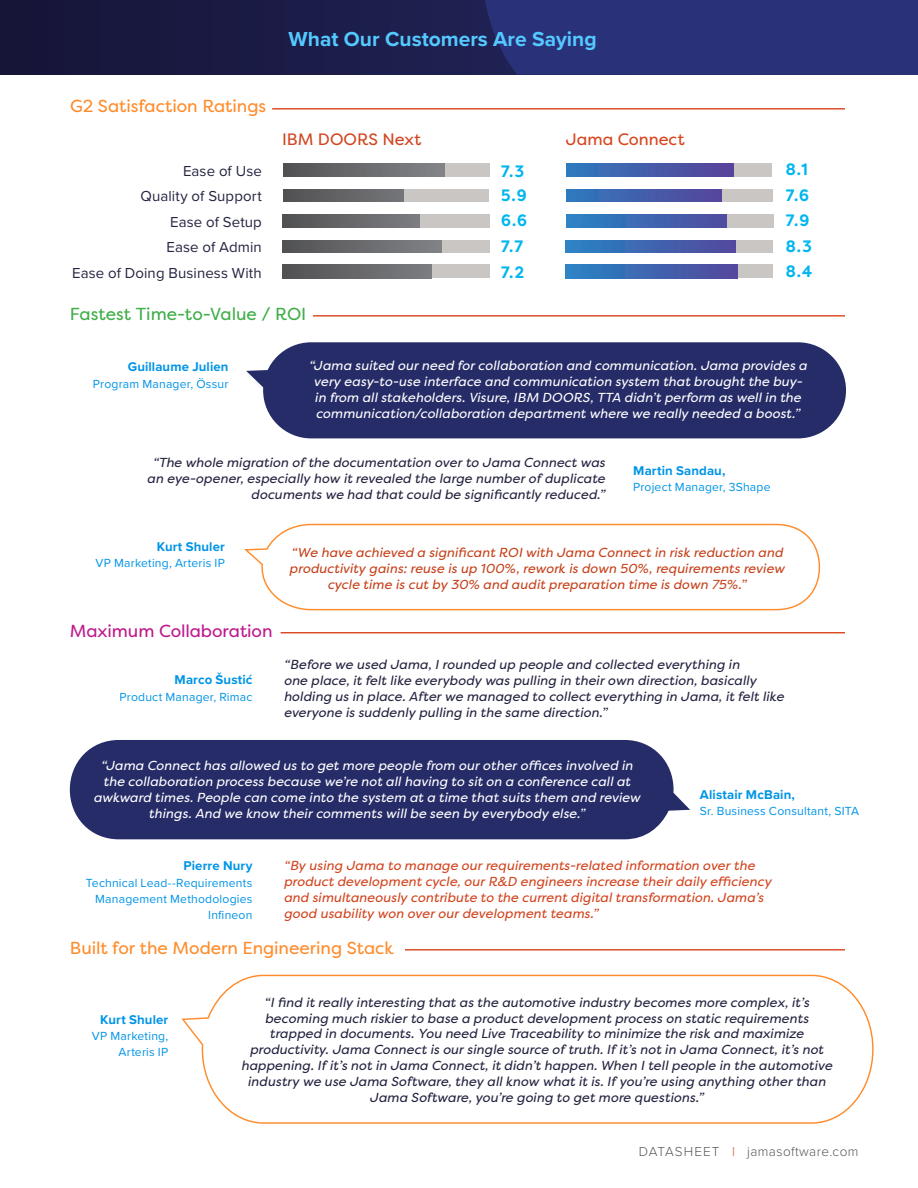
<style>
.page{position:relative;width:918px;height:1188px;background:#fff}
.page>*{position:absolute;margin:0;border:0;box-sizing:border-box;transform-origin:0 0}
.Bullets_Summary_Page{font:700 21px "Proxima Nova";color:#54c9ff}
.Header_NEW{font:17.4px "Filson Pro";letter-spacing:-.005em;color:#ff8c2b}
.Header_NEW-2{font:17.4px "Filson Pro";color:#40ae49}
.Header_NEW-3{font:17.4px "Filson Pro";letter-spacing:-.005em;color:#be1a8d}
.Header_NEW-4{font:700 16.5px "Filson Pro";color:#00b6ef;scale:.92 1}
.Header_NEW-5{font:16.5px "Filson Pro";color:#d24520}
.Header_NEW-6{font:16.5px "Filson Pro";color:#d8441c}
.Header_NEW-7{font:15px "Proxima Nova";letter-spacing:.005em;color:#242441}
.Bullets_Summary_Page-2{font:300 13.5px "Proxima Nova";letter-spacing:.03em;color:#54575a}
.Header_NEW-8{font:700 13.2px "Proxima Nova";letter-spacing:.01em;color:#0094e6}
.Header_NEW-9{font:italic 13.05px/15.9px "Filson Pro";letter-spacing:.01em;color:#242441;text-align:center}
.Header_NEW-10{font:italic 13.05px/15.9px "Filson Pro";letter-spacing:.01em;color:#fff;text-align:center}
.Header_NEW-11{font:italic 13.05px/15.9px "Filson Pro";letter-spacing:.01em;color:#d24520}
.Header_NEW-12{font:italic 13.05px/15.9px "Filson Pro";letter-spacing:.01em;color:#c6431d;text-align:center}
.Header_NEW-13{font:12.15px/16.2px "Proxima Nova";letter-spacing:.015em;color:#0094e6;text-align:right}
.s1{color:#dc4f28}
</style>
<div class="page">
<div style="left:0;top:0;width:918px;height:75px;background:#1a1b44"></div>
<div style="left:480px;top:0;width:438px;height:75px;background:#293278"></div>
<div style="left:70px;top:740px;width:620px;height:99px;background:#262c68"></div>
<div style="left:404px;top:189px;width:85px;height:13px;background:#cac6c4"></div>
<svg style="left:283px;top:189px;width:121px;height:13px;background:#636366"></svg>
<div style="left:445px;top:163px;width:44px;height:13px;background:#cac6c4"></div>
<svg style="left:283px;top:163px;width:162px;height:13px;background:#6a6b6e"></svg>
<div style="left:441px;top:240px;width:49px;height:13px;background:#cac6c4"></div>
<svg style="left:283px;top:240px;width:159px;height:13px;background:#696a6d"></svg>
<div style="left:431px;top:265px;width:59px;height:13px;background:#cac6c4"></div>
<svg style="left:283px;top:265px;width:148px;height:13px;background:#66676a"></svg>
<div style="left:419px;top:214px;width:71px;height:13px;background:#cac6c4"></div>
<svg style="left:283px;top:214px;width:136px;height:13px;background:#66676a"></svg>
<hr style="left:313px;top:315px;width:532px;height:2px;background:#d8441c">
<hr style="left:272px;top:108px;width:573px;height:2px;background:#d8441c">
<hr style="left:405px;top:949px;width:440px;height:2px;background:#d8441c">
<hr style="left:281px;top:632px;width:564px;height:1px;background:#d8441c">
<div style="left:721px;top:189px;width:51px;height:13px;background:#cac6c4"></div>
<svg style="left:566px;top:189px;width:155px;height:13px;background:#425fab"></svg>
<div style="left:734px;top:163px;width:38px;height:13px;background:#cac6c4"></div>
<svg style="left:566px;top:163px;width:167px;height:13px;background:#445daa"></svg>
<div style="left:735px;top:240px;width:38px;height:13px;background:#cac6c4"></div>
<svg style="left:566px;top:240px;width:169px;height:13px;background:#3e65b0"></svg>
<div style="left:738px;top:265px;width:35px;height:13px;background:#cac6c4"></div>
<svg style="left:566px;top:265px;width:172px;height:13px;background:#3e65b0"></svg>
<div style="left:727px;top:214px;width:47px;height:13px;background:#cac6c4"></div>
<svg style="left:567px;top:214px;width:160px;height:13px;background:#3d67b1"></svg>
<div style="left:263px;top:342px;width:583px;height:96px;background:#262c68;border-radius:48px"></div>
<svg style="left:246px;top:370px;width:21px;height:20px"></svg>
<svg style="left:244px;top:523px;width:577px;height:88px"></svg>
<svg style="left:181px;top:974px;width:693px;height:150px"></svg>
<p class="Bullets_Summary_Page" style="left:289px;top:23px;width:310px">What Our Customers Are Saying</p>
<p class="Header_NEW" style="left:70px;top:94px;width:198px">G2 Satisfaction Ratings</p>
<p class="Header_NEW-5" style="left:282px;top:128px;width:141px">IBM DOORS Next</p>
<p class="Header_NEW-6" style="left:566px;top:128px;width:120px">Jama Connect</p>
<p class="Header_NEW-7" style="left:183px;top:160px;width:80px">Ease of Use</p>
<p class="Header_NEW-4" style="left:501px;top:160px;width:27px">7.3</p>
<p class="Header_NEW-4" style="left:786px;top:159px;width:25px">8.1</p>
<p class="Header_NEW-7" style="left:140px;top:185px;width:123px">Quality of Support</p>
<p class="Header_NEW-7" style="left:167px;top:236px;width:97px">Ease of Admin</p>
<p class="Header_NEW-7" style="left:170px;top:210px;width:93px">Ease of Setup</p>
<p class="Header_NEW-4" style="left:501px;top:184px;width:29px">5.9</p>
<p class="Header_NEW-4" style="left:786px;top:184px;width:27px">7.6</p>
<p class="Header_NEW-4" style="left:501px;top:236px;width:25px">7.7</p>
<p class="Header_NEW-4" style="left:786px;top:236px;width:30px">8.3</p>
<p class="Header_NEW-4" style="left:501px;top:210px;width:30px">6.6</p>
<p class="Header_NEW-4" style="left:786px;top:210px;width:27px">7.9</p>
<p class="Header_NEW-7" style="left:72px;top:261px;width:191px">Ease of Doing Business With</p>
<p class="Header_NEW-4" style="left:501px;top:262px;width:27px">7.2</p>
<p class="Header_NEW-4" style="left:786px;top:261px;width:30px">8.4</p>
<p class="Header_NEW-2" style="left:70px;top:303px;width:238px">Fastest Time-to-Value / ROI</p>
<p class="Header_NEW-8" style="left:128px;top:357px;width:102px">Guillaume Julien</p>
<p class="Header_NEW-13" style="left:93px;top:375px;width:137px">Program Manager, Össur</p>
<p class="Header_NEW-10" style="left:309px;top:357px;width:500px">“Jama suited our need for collaboration and communication. Jama provides a very easy-to-use interface and communication system that brought the buy&shy;in from all stakeholders. Visure, IBM DOORS, TTA didn’t perform as well in the communication/collaboration department where we really needed a boost.”</p>
<p class="Header_NEW-9" style="left:147px;top:455px;width:460px;text-align:right">“The whole migration of the documentation over to Jama Connect was an eye-opener, especially how it revealed the large number of duplicate documents we had that could be significantly reduced.”</p>
<p class="Header_NEW-8" style="left:633px;top:460px;width:94px">Martin Sandau,</p>
<p class="Header_NEW-13" style="left:633px;top:478px;width:139px">Project Manager, 3Shape</p>
<p class="Header_NEW-8" style="left:157px;top:536px;width:70px">Kurt Shuler</p>
<p class="Header_NEW-13" style="left:96px;top:554px;width:131px">VP Marketing, Arteris IP</p>
<p class="Header_NEW-12" style="left:289px;top:544px;width:497px">“We have achieved a significant ROI with Jama Connect in risk reduction and productivity gains: reuse is up 100%, rework is down 50%, requirements review cycle time is cut by 30% and audit preparation time is down 75%.”</p>
<p class="Header_NEW-3" style="left:70px;top:619px;width:204px">Maximum Collaboration</p>
<p class="Header_NEW-8" style="left:175px;top:670px;width:79px">Marco Šustić</p>
<p class="Header_NEW-13" style="left:120px;top:688px;width:134px">Product Manager, Rimac</p>
<p class="Header_NEW-9" style="left:284px;top:656px;width:502px;text-align:left">“Before we used Jama, I rounded up people and collected everything in<br>one place, it felt like everybody was pulling in their own direction, basically holding us in place. After we managed to collect everything in Jama, it felt like everyone is suddenly pulling in the same direction.”</p>
<p class="Header_NEW-10" style="left:93px;top:757px;width:548px">“Jama Connect has allowed us to get more people from our other offices involved in the collaboration process because we’re not all having to sit on a conference call at awkward times. People can come into the system at a time that suits them and review things. And we know their comments will be seen by everybody else.”</p>
<p class="Header_NEW-8" style="left:700px;top:785px;width:96px">Alistair McBain,</p>
<p class="Header_NEW-13" style="left:700px;top:803px;width:161px">Sr. Business Consultant, SITA</p>
<p class="Header_NEW-8" style="left:184px;top:856px;width:70px">Pierre Nury</p>
<p class="Header_NEW-13" style="left:86px;top:874px;width:168px">Technical Lead--Requirements<br>Management Methodologies<br>Infineon</p>
<p class="Header_NEW-11" style="left:284px;top:857px;width:489px">“By using Jama to manage our requirements-related information over the product development cycle, our R&amp;D engineers increase their daily efficiency and simultaneously contribute to the current digital transformation. Jama’s good usability won over our development teams.”</p>
<p class="Header_NEW" style="left:70px;top:937px;width:325px">Built for the Modern Engineering Stack</p>
<p class="Header_NEW-8" style="left:100px;top:1010px;width:70px">Kurt Shuler</p>
<p class="Header_NEW-13" style="left:92px;top:1028px;width:78px">VP Marketing,<br>Arteris IP</p>
<p class="Header_NEW-9" style="left:241px;top:994px;width:593px">“I find it really interesting that as the automotive industry becomes more complex, it’s becoming much riskier to base a product development process on static requirements trapped in documents. You need Live Traceability to minimize the risk and maximize productivity. Jama Connect is our single source of truth. If it’s not in Jama Connect, it’s not happening. If it’s not in Jama Connect, it didn’t happen. When I tell people in the automotive industry we use Jama Software, they all know what it is. If you’re using anything other than Jama Software, you’re going to get more questions.”</p>
<p class="Bullets_Summary_Page-2" style="left:639px;top:1142px;width:221px">DATASHEET <span class="s1">l</span> jamasoftware.com</p>
</div>
